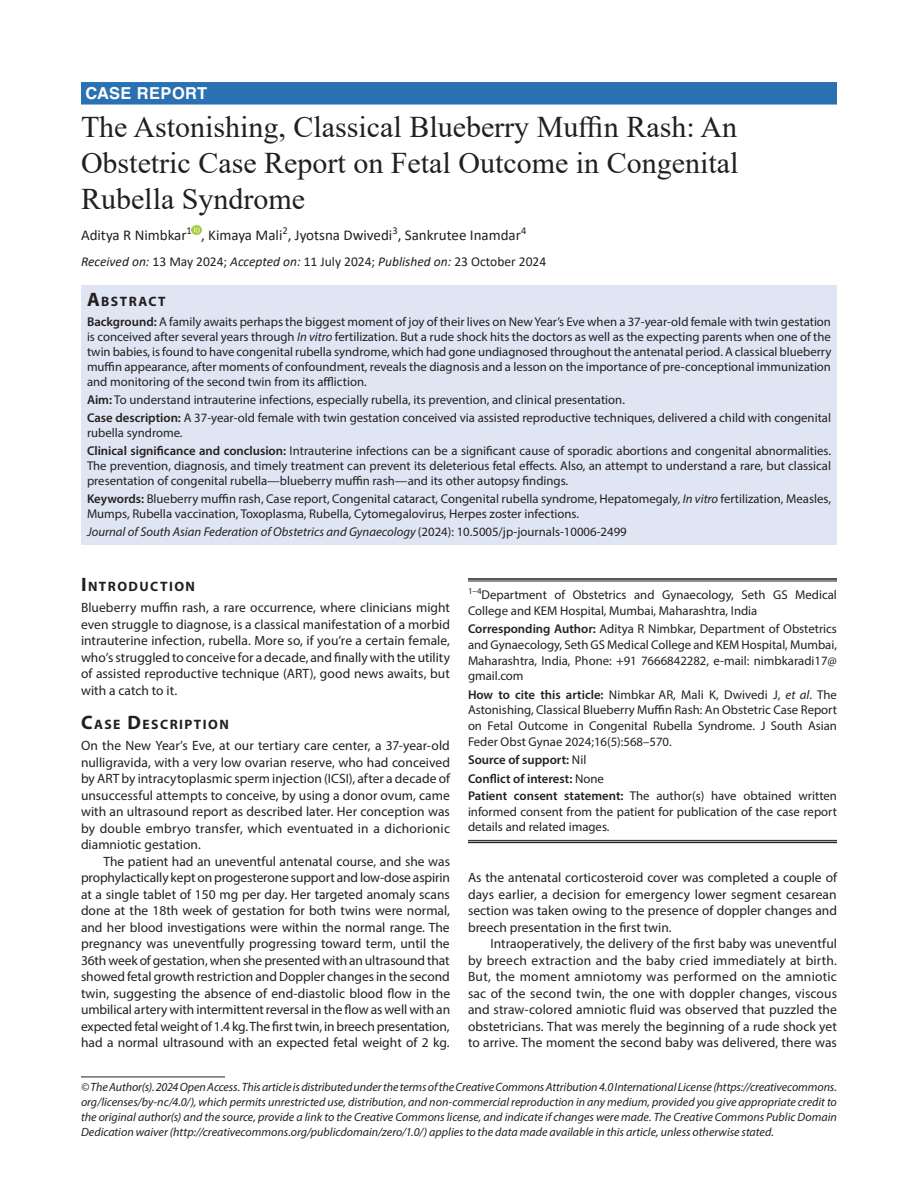
<style>
.page{position:relative;width:918px;height:1188px;background:#fff}
.page>*{position:absolute;margin:0;border:0;box-sizing:border-box;transform-origin:0 0}
.t1{font:30px/36px "Times New Roman";color:#231f20;text-align:justify}
.ArticleType{font:700 16.5px "Helvetica LT Std";letter-spacing:.025em;color:#fff}
.AuthorName{font:15px "Calibri";color:#231f20}
.Head-1{font:700 13.65px "Myriad Pro";letter-spacing:.105em;color:#231f20}
.AbstractTitle{font:700 13.65px "Myriad Pro";letter-spacing:.105em;color:#231f20}
.Para-Indent{font:13.5px/16.5px "Myriad Pro";color:#231f20;text-align:justify}
.Para-NoIndent{font:13.5px/16.5px "Myriad Pro";letter-spacing:.005em;color:#231f20;text-align:justify}
.PAS_History{font:italic 13.5px "Calibri";color:#231f20}
.Abstract-Para-first{font:12.75px/15px "Myriad Pro";color:#231f20;text-align:justify}
.Keywords{font:12.75px/15px "Myriad Pro";color:#231f20}
.How_to_Cite{font:12.75px/15.6px "Myriad Pro";color:#231f20;text-align:justify}
.Corresponding_Author{font:12.75px/15.6px "Myriad Pro";color:#231f20;text-align:justify}
.Source{font:12.75px/15.6px "Myriad Pro";color:#231f20;text-align:justify}
.Affiliation-first{font:12.75px/15.6px "Myriad Pro";color:#231f20}
.JT_DOI{font:italic 12.75px "Myriad Pro";color:#231f20}
.COI{font:600 12.75px "Myriad Pro";color:#231f20}
.Source-2{font:600 12.75px "Myriad Pro";color:#231f20}
.FootNote{font:italic 12px/15px "Myriad Pro";color:#231f20;text-align:justify}
.s1{font-style:normal}
.s2{font-size:19.5px}
.s3{font-weight:600}
.s4{font-style:italic}
.s5{font-weight:400}
</style>
<div class="page">
<div style="left:81px;top:82px;width:756px;height:23px;background:#2971b2"></div>
<div style="left:81px;top:286px;width:756px;height:25px;background:#dfe5f2"></div>
<div style="left:81px;top:310px;width:756px;height:85px;background:#dfe5f2"></div>
<div style="left:81px;top:388px;width:756px;height:25px;background:#dfe5f2"></div>
<div style="left:81px;top:406px;width:756px;height:40px;background:#dfe5f2"></div>
<div style="left:81px;top:439px;width:756px;height:55px;background:#dfe5f2"></div>
<div style="left:81px;top:487px;width:756px;height:40px;background:#dfe5f2"></div>
<div style="left:81px;top:520px;width:756px;height:25px;background:#dfe5f2"></div>
<svg style="left:192px;top:225px;width:9px;height:9px"></svg>
<hr style="left:81px;top:1077px;width:144px;height:1px;background:#231f20">
<hr style="left:468px;top:578px;width:369px;height:2px;background:#231f20">
<hr style="left:468px;top:581px;width:369px;height:1px;background:#231f20">
<hr style="left:468px;top:840px;width:369px;height:1px;background:#231f20">
<hr style="left:468px;top:842px;width:369px;height:1px;background:#231f20">
<p class="ArticleType" style="left:86px;top:83px;width:123px">CASE REPORT</p>
<p class="t1" style="left:81px;top:108px;width:659px">The Astonishing, Classical Blueberry Muffin Rash: An Obstetric Case Report on Fetal Outcome in Congenital Rubella Syndrome</p>
<p class="AuthorName" style="left:81px;top:225px;width:447px">Aditya R Nimbkar<sup>1</sup> , Kimaya Mali<sup>2</sup>, Jyotsna Dwivedi<sup>3</sup>, Sankrutee Inamdar<sup>4</sup></p>
<p class="PAS_History" style="left:81px;top:252px;width:467px">Received on: <span class="s1">13 May 2024;</span> Accepted on: <span class="s1">11 July 2024;</span> Published on: <span class="s1">23 October 2024</span></p>
<p class="AbstractTitle" style="left:87px;top:293px;width:80px"><span class="s2">A</span>BSTRACT</p>
<p class="Abstract-Para-first" style="left:87px;top:314px;width:746px"><span class="s3">Background:</span> A family awaits perhaps the biggest moment of joy of their lives on New Year’s Eve when a 37-year-old female with twin gestation is conceived after several years through <span class="s4">In vitro</span> fertilization. But a rude shock hits the doctors as well as the expecting parents when one of the twin babies, is found to have congenital rubella syndrome, which had gone undiagnosed throughout the antenatal period. A classical blueberry muffin appearance, after moments of confoundment, reveals the diagnosis and a lesson on the importance of pre-conceptional immunization and monitoring of the second twin from its affliction.</p>
<p class="Abstract-Para-first" style="left:87px;top:392px;width:539px"><span class="s3">Aim:</span> To understand intrauterine infections, especially rubella, its prevention, and clinical presentation.</p>
<p class="Abstract-Para-first" style="left:87px;top:410px;width:746px"><span class="s3">Case description:</span> A 37-year-old female with twin gestation conceived via assisted reproductive techniques, delivered a child with congenital rubella syndrome.</p>
<p class="Abstract-Para-first" style="left:87px;top:443px;width:746px"><span class="s3">Clinical significance and conclusion:</span> Intrauterine infections can be a significant cause of sporadic abortions and congenital abnormalities.<br>The prevention, diagnosis, and timely treatment can prevent its deleterious fetal effects. Also, an attempt to understand a rare, but classical presentation of congenital rubella—blueberry muffin rash—and its other autopsy findings.</p>
<p class="Keywords" style="left:87px;top:491px;width:746px"><span class="s3">Keywords:</span> Blueberry muffin rash, Case report, Congenital cataract, Congenital rubella syndrome, Hepatomegaly<span class="s4">, In vitro</span> fertilization, Measles,<br>Mumps, Rubella vaccination, Toxoplasma, Rubella, Cytomegalovirus, Herpes zoster infections.</p>
<p class="JT_DOI" style="left:87px;top:524px;width:541px">Journal of South Asian Federation of Obstetrics and Gynaecology <span class="s1">(2024): 10.5005/jp-journals-10006-2499</span></p>
<p class="Head-1" style="left:81px;top:578px;width:116px"><span class="s2">I</span>NTRODUCTION</p>
<p class="Para-NoIndent" style="left:81px;top:599px;width:371px">Blueberry muffin rash, a rare occurrence, where clinicians might even struggle to diagnose, is a classical manifestation of a morbid intrauterine infection, rubella. More so, if you’re a certain female, who’s struggled to conceive for a decade, and finally with the utility of assisted reproductive technique (ART), good news awaits, but with a catch to it.</p>
<p class="Head-1" style="left:81px;top:716px;width:149px"><span class="s2">C</span>ASE <span class="s2">D</span>ESCRIPTION</p>
<p class="Para-NoIndent" style="left:81px;top:737px;width:371px">On the New Year’s Eve, at our tertiary care center, a 37-year-old nulligravida, with a very low ovarian reserve, who had conceived by ART by intracytoplasmic sperm injection (ICSI), after a decade of unsuccessful attempts to conceive, by using a donor ovum, came with an ultrasound report as described later. Her conception was by double embryo transfer, which eventuated in a dichorionic diamniotic gestation.</p>
<p class="Para-Indent" style="left:81px;top:853px;width:371px;text-indent:22px">The patient had an uneventful antenatal course, and she was prophylactically kept on progesterone support and low-dose aspirin at a single tablet of 150 mg per day. Her targeted anomaly scans done at the 18th week of gestation for both twins were normal, and her blood investigations were within the normal range. The pregnancy was uneventfully progressing toward term, until the 36th week of gestation, when she presented with an ultrasound that showed fetal growth restriction and Doppler changes in the second twin, suggesting the absence of end-diastolic blood flow in the umbilical artery with intermittent reversal in the flow as well with an expected fetal weight of 1.4 kg. The first twin, in breech presentation, had a normal ultrasound with an expected fetal weight of 2 kg.</p>
<p class="Affiliation-first" style="left:468px;top:587px;width:371px"><sup>1–4</sup>Department of Obstetrics and Gynaecology, Seth GS Medical<br>College and KEM Hospital, Mumbai, Maharashtra, India</p>
<p class="Corresponding_Author" style="left:468px;top:621px;width:371px"><span class="s3">Corresponding Author:</span> Aditya R Nimbkar, Department of Obstetrics and Gynaecology, Seth GS Medical College and KEM Hospital, Mumbai, Maharashtra, India, Phone: +91 7666842282, e-mail: nimbkaradi17@ gmail.com</p>
<p class="How_to_Cite" style="left:468px;top:687px;width:371px"><span class="s3">How to cite this article:</span> Nimbkar AR, Mali K, Dwivedi J, <span class="s4">et al</span>. The Astonishing, Classical Blueberry Muffin Rash: An Obstetric Case Report on Fetal Outcome in Congenital Rubella Syndrome. J South Asian Feder Obst Gynae 2024;16(5):568–570.</p>
<p class="Source-2" style="left:468px;top:752px;width:120px">Source of support: <span class="s5">Nil</span></p>
<p class="COI" style="left:468px;top:770px;width:137px">Conflict of interest: <span class="s5">None</span></p>
<p class="Source" style="left:468px;top:788px;width:370px"><span class="s3">Patient consent statement:</span> The author(s) have obtained written informed consent from the patient for publication of the case report details and related images.</p>
<p class="Para-Indent" style="left:468px;top:869px;width:371px">As the antenatal corticosteroid cover was completed a couple of days earlier, a decision for emergency lower segment cesarean section was taken owing to the presence of doppler changes and breech presentation in the first twin.</p>
<p class="Para-Indent" style="left:468px;top:935px;width:371px;text-indent:22px">Intraoperatively, the delivery of the first baby was uneventful by breech extraction and the baby cried immediately at birth.<br>But, the moment amniotomy was performed on the amniotic sac of the second twin, the one with doppler changes, viscous and straw-colored amniotic fluid was observed that puzzled the obstetricians. That was merely the beginning of a rude shock yet to arrive. The moment the second baby was delivered, there was</p>
<p class="FootNote" style="left:81px;top:1079px;width:758px">© The Author(s). 2024 Open Access. This article is distributed under the terms of the Creative Commons Attribution 4.0 International License (https://creativecommons. org/licenses/by-nc/4.0/), which permits unrestricted use, distribution, and non-commercial reproduction in any medium, provided you give appropriate credit to the original author(s) and the source, provide a link to the Creative Commons license, and indicate if changes were made. The Creative Commons Public Domain Dedication waiver (http://creativecommons.org/publicdomain/zero/1.0/) applies to the data made available in this article, unless otherwise stated.</p>
</div>
